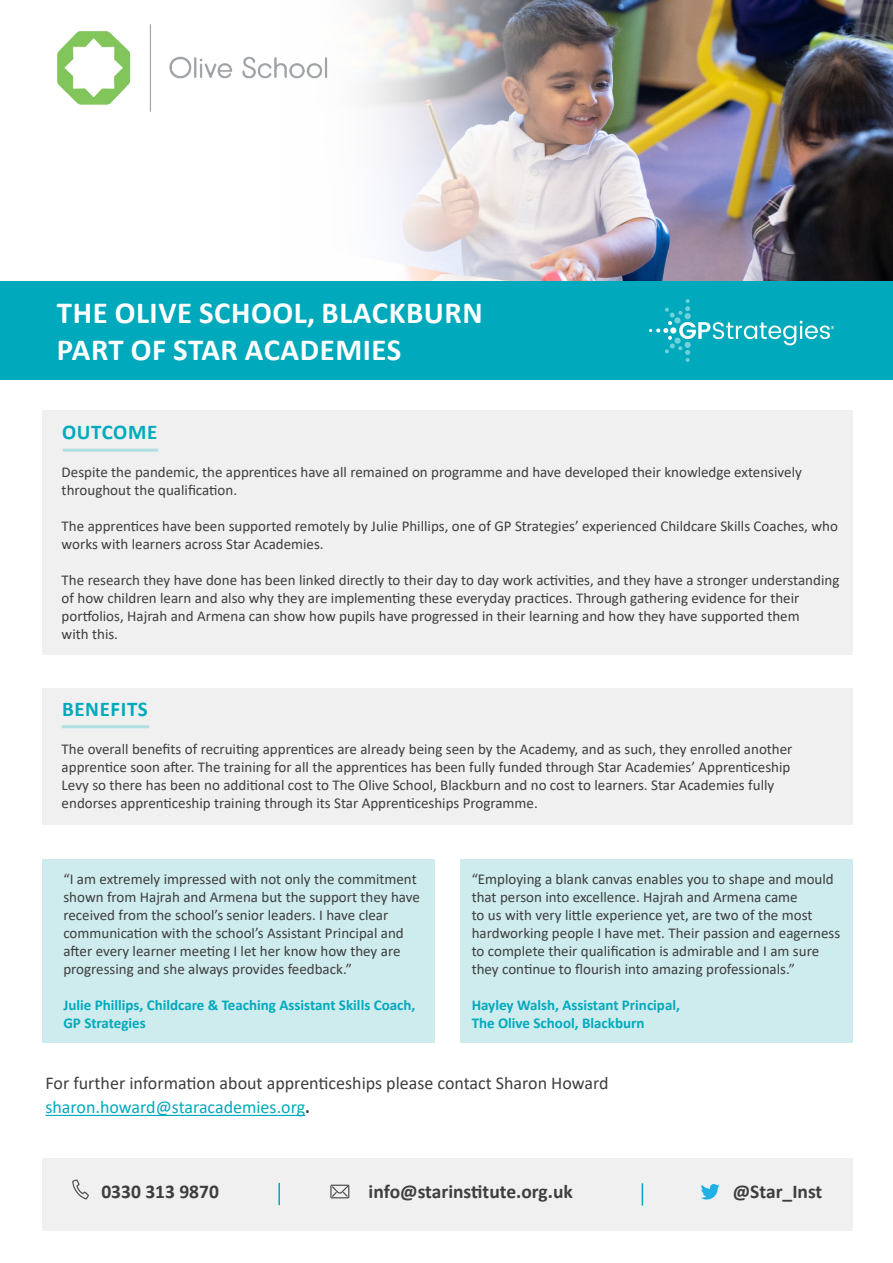
<style>
.page{position:relative;width:893px;height:1263px;background:#fff}
.page>*{position:absolute;margin:0;border:0;box-sizing:border-box;transform-origin:0 0}
.t1{font:700 30.75px/36.9px "Calibri";letter-spacing:.02em;color:#fff}
.t2{font:700 21px "Calibri";letter-spacing:.03em;color:#00aabc}
.t3{font:700 19.5px "Calibri";color:#3e3e3f}
.t4{font:18px "Calibri";color:#3e3e3f}
.t5{font:18px "Calibri";color:#00aabc}
.t6{font:15px/18px "Calibri";color:#3e3e3f}
.t7{font:700 15px/18px "Calibri";color:#00aabc}
.s1{font-weight:700;color:#3e3e3f}
</style>
<div class="page">
<div style="left:43px;top:1159px;width:810px;height:72px;background:#f0f0f1"></div>
<hr style="left:45px;top:1115px;width:260px;height:1px;background:#00aabc">
<svg style="left:702px;top:1184px;width:18px;height:15px"></svg>
<svg style="left:72px;top:1179px;width:17px;height:21px"></svg>
<div style="left:330px;top:1184px;width:19px;height:14px;border:1px solid #4f4f4f"></div>
<svg style="left:331px;top:1185px;width:18px;height:13px"></svg>
<hr style="left:278px;top:1183px;width:2px;height:22px;background:#00aabc">
<svg style="left:642px;top:1183px;width:1px;height:22px"></svg>
<img style="left:618px;top:0;width:275px;height:282px">
<img style="left:282px;top:0;width:336px;height:282px">
<div style="left:0;top:282px;width:893px;height:98px;background:#00aabc"></div>
<div style="left:43px;top:688px;width:810px;height:137px;background:#f0f0f1"></div>
<hr style="left:62px;top:725px;width:87px;height:3px;background:#b1dfe3">
<img style="left:58px;top:25px;width:269px;height:86px">
<div style="left:460px;top:859px;width:393px;height:183px;background:#ceebed"></div>
<div style="left:43px;top:859px;width:392px;height:183px;background:#ceebed"></div>
<div style="left:43px;top:410px;width:810px;height:245px;background:#f0f0f1"></div>
<hr style="left:63px;top:449px;width:95px;height:3px;background:#b1dfe3">
<svg style="left:649px;top:299px;width:185px;height:63px"></svg>
<p class="t1" style="left:57px;top:294px;width:427px">THE OLIVE SCHOOL, BLACKBURN<br>PART OF STAR ACADEMIES</p>
<p class="t2" style="left:62px;top:417px;width:97px">OUTCOME</p>
<p class="t6" style="left:62px;top:462px;width:742px">Despite the pandemic, the apprentices have all remained on programme and have developed their knowledge extensively throughout the qualification.</p>
<p class="t6" style="left:62px;top:516px;width:778px">The apprentices have been supported remotely by Julie Phillips, one of GP Strategies’ experienced Childcare Skills Coaches, who works with learners across Star Academies.</p>
<p class="t6" style="left:62px;top:570px;width:779px">The research they have done has been linked directly to their day to day work activities, and they have a stronger understanding of how children learn and also why they are implementing these everyday practices. Through gathering evidence for their portfolios, Hajrah and Armena can show how pupils have progressed in their learning and how they have supported them<br>with this.</p>
<p class="t2" style="left:62px;top:694px;width:87px">BENEFITS</p>
<p class="t6" style="left:62px;top:739px;width:732px">The overall benefits of recruiting apprentices are already being seen by the Academy, and as such, they enrolled another apprentice soon after. The training for all the apprentices has been fully funded through Star Academies’ Apprenticeship Levy so there has been no additional cost to The Olive School, Blackburn and no cost to learners. Star Academies fully endorses apprenticeship training through its Star Apprenticeships Programme.</p>
<p class="t6" style="left:63px;top:869px;width:358px">“I am extremely impressed with not only the commitment shown from Hajrah and Armena but the support they have received from the school’s senior leaders. I have clear communication with the school’s Assistant Principal and after every learner meeting I let her know how they are progressing and she always provides feedback.”</p>
<p class="t7" style="left:63px;top:995px;width:353px">Julie Phillips, Childcare &amp; Teaching Assistant Skills Coach,<br>GP Strategies</p>
<p class="t6" style="left:472px;top:869px;width:370px">“Employing a blank canvas enables you to shape and mould that person into excellence. Hajrah and Armena came<br>to us with very little experience yet, are two of the most hardworking people I have met. Their passion and eagerness to complete their qualification is admirable and I am sure they continue to flourish into amazing professionals.”</p>
<p class="t7" style="left:472px;top:995px;width:210px">Hayley Walsh, Assistant Principal,</p>
<p class="t7" style="left:472px;top:1013px;width:174px">The Olive School, Blackburn</p>
<p class="t4" style="left:45px;top:1071px;width:565px">For further information about apprenticeships please contact Sharon Howard</p>
<p class="t5" style="left:45px;top:1095px;width:266px">sharon.howard@staracademies.org<span class="s1">.</span></p>
<p class="t3" style="left:101px;top:1178px;width:119px">0330 313 9870</p>
<p class="t3" style="left:369px;top:1178px;width:206px">info@starinstitute.org.uk</p>
<p class="t3" style="left:733px;top:1178px;width:91px">@Star_Inst</p>
</div>
